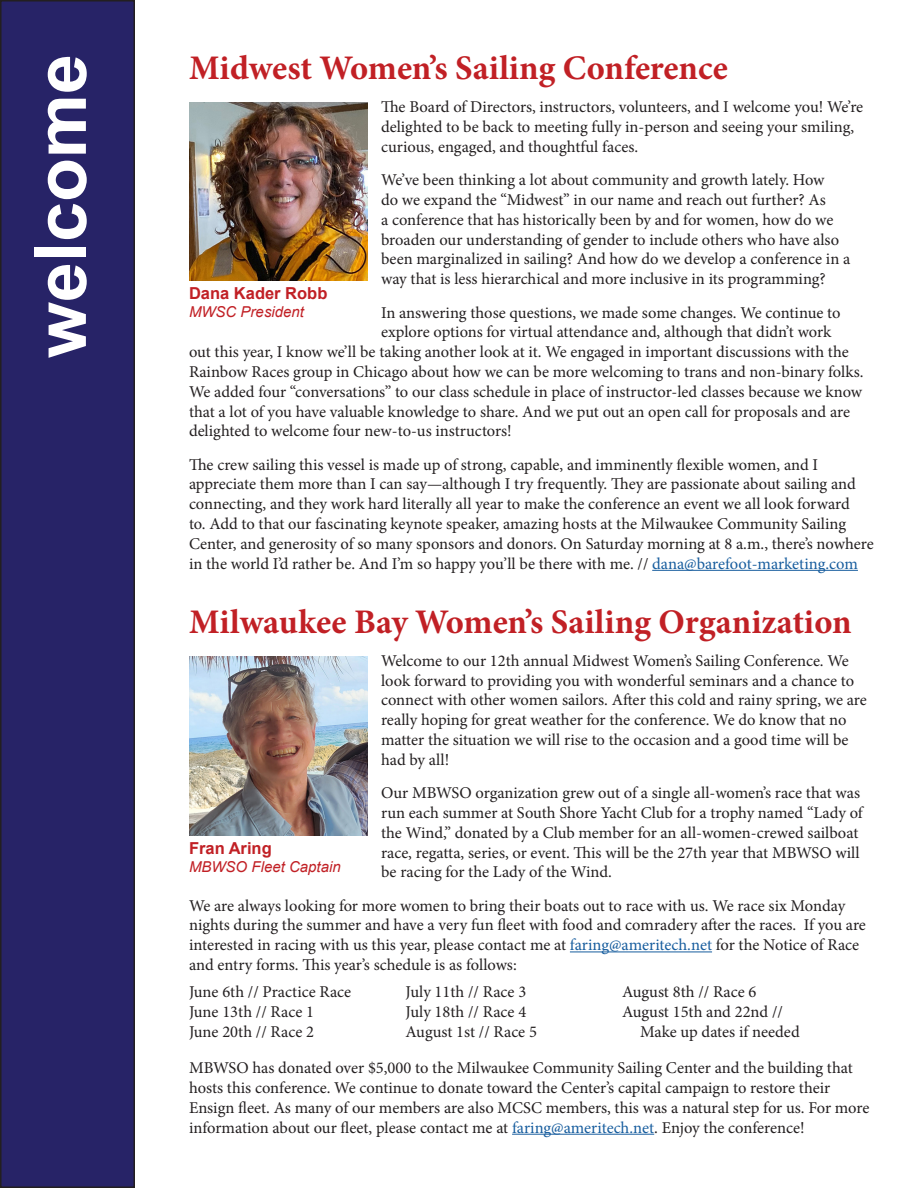
<style>
.page{position:relative;width:918px;height:1188px;background:#fff}
.page>*{position:absolute;margin:0;border:0;box-sizing:border-box;transform-origin:0 0}
.t1{font:700 72px "Arial";color:#fff}
.t2{font:700 34.5px "Minion Pro";color:#c12025}
.t3{font:16.5px/19.8px "Minion Pro";letter-spacing:-.005em;color:#231f20}
.t4{font:700 16.5px "Arial";color:#c12025}
.t5{font:italic 15px "Arial";color:#c12025}
.s1{color:#175d9e}
</style>
<div class="page">
<hr style="left:652px;top:570px;width:206px;height:1px;background:#175d9e">
<hr style="left:570px;top:952px;width:142px;height:1px;background:#175d9e">
<div style="left:1px;top:1px;width:133px;height:1186px;background:#272367"></div>
<div style="left:0;top:0;width:135px;height:1188px;border:2px solid #231f20"></div>
<img style="left:189px;top:102px;width:179px;height:179px">
<img style="left:189px;top:656px;width:179px;height:179px">
<hr style="left:512px;top:1134px;width:142px;height:1px;background:#175d9e">
<p class="t1" style="left:10px;top:358px;width:306px;rotate:-90deg">welcome</p>
<p class="t2" style="left:189px;top:44px;width:540px">Midwest Women’s Sailing Conference</p>
<p class="t3" style="left:381px;top:97px;width:484px">The Board of Directors, instructors, volunteers, and I welcome you! We’re delighted to be back to meeting fully in-person and seeing your smiling, curious, engaged, and thoughtful faces.</p>
<p class="t3" style="left:381px;top:170px;width:471px">We’ve been thinking a lot about community and growth lately. How<br>do we expand the “Midwest” in our name and reach out further? As<br>a conference that has historically been by and for women, how do we broaden our understanding of gender to include others who have also been marginalized in sailing? And how do we develop a conference in a way that is less hierarchical and more inclusive in its programming?</p>
<p class="t3" style="left:381px;top:302px;width:461px">In answering those questions, we made some changes. We continue to</p>
<p class="t3" style="left:381px;top:322px;width:452px">explore options for virtual attendance and, although that didn’t work</p>
<p class="t3" style="left:189px;top:342px;width:661px">out this year, I know we’ll be taking another look at it. We engaged in important discussions with the</p>
<p class="t3" style="left:189px;top:362px;width:676px">Rainbow Races group in Chicago about how we can be more welcoming to trans and non-binary folks.</p>
<p class="t3" style="left:189px;top:382px;width:675px">We added four “conversations” to our class schedule in place of instructor-led classes because we know</p>
<p class="t3" style="left:189px;top:401px;width:663px">that a lot of you have valuable knowledge to share. And we put out an open call for proposals and are</p>
<p class="t3" style="left:189px;top:421px;width:324px">delighted to welcome four new-to-us instructors!</p>
<p class="t3" style="left:189px;top:455px;width:686px">The crew sailing this vessel is made up of strong, capable, and imminently flexible women, and I appreciate them more than I can say—although I try frequently. They are passionate about sailing and connecting, and they work hard literally all year to make the conference an event we all look forward<br>to. Add to that our fascinating keynote speaker, amazing hosts at the Milwaukee Community Sailing Center, and generosity of so many sponsors and donors. On Saturday morning at 8 a.m., there’s nowhere in the world I’d rather be. And I’m so happy you’ll be there with me. // <span class="s1">dana@barefoot-marketing.com</span></p>
<p class="t2" style="left:189px;top:597px;width:664px">Milwaukee Bay Women’s Sailing Organization</p>
<p class="t3" style="left:381px;top:651px;width:487px">Welcome to our 12th annual Midwest Women’s Sailing Conference. We look forward to providing you with wonderful seminars and a chance to connect with other women sailors. After this cold and rainy spring, we are really hoping for great weather for the conference. We do know that no matter the situation we will rise to the occasion and a good time will be had by all!</p>
<p class="t3" style="left:381px;top:783px;width:483px">Our MBWSO organization grew out of a single all-women’s race that was run each summer at South Shore Yacht Club for a trophy named “Lady of the Wind,” donated by a Club member for an all-women-crewed sailboat race, regatta, series, or event. This will be the 27th year that MBWSO will be racing for the Lady of the Wind.</p>
<p class="t3" style="left:189px;top:896px;width:678px">We are always looking for more women to bring their boats out to race with us. We race six Monday nights during the summer and have a very fun fleet with food and comradery after the races. If you are interested in racing with us this year, please contact me at <span class="s1">faring@ameritech.net</span> for the Notice of Race and entry forms. This year’s schedule is as follows:</p>
<p class="t4" style="left:189px;top:282px;width:140px">Dana Kader Robb</p>
<p class="t5" style="left:189px;top:302px;width:117px">MWSC President</p>
<p class="t4" style="left:189px;top:836px;width:84px">Fran Aring</p>
<p class="t5" style="left:189px;top:857px;width:153px">MBWSO Fleet Captain</p>
<p class="t3" style="left:622px;top:982px;width:136px">August 8th // Race 6</p>
<p class="t3" style="left:622px;top:1002px;width:162px">August 15th and 22nd //</p>
<p class="t3" style="left:640px;top:1022px;width:161px">Make up dates if needed</p>
<p class="t3" style="left:189px;top:1058px;width:682px">MBWSO has donated over $5,000 to the Milwaukee Community Sailing Center and the building that hosts this conference. We continue to donate toward the Center’s capital campaign to restore their Ensign fleet. As many of our members are also MCSC members, this was a natural step for us. For more information about our fleet, please contact me at <span class="s1">faring@ameritech.net</span>. Enjoy the conference!</p>
<p class="t3" style="left:189px;top:982px;width:164px">June 6th // Practice Race</p>
<p class="t3" style="left:189px;top:1002px;width:127px">June 13th // Race 1</p>
<p class="t3" style="left:189px;top:1022px;width:127px">June 20th // Race 2</p>
<p class="t3" style="left:406px;top:982px;width:122px">July 11th // Race 3</p>
<p class="t3" style="left:406px;top:1002px;width:122px">July 18th // Race 4</p>
<p class="t3" style="left:406px;top:1022px;width:133px">August 1st // Race 5</p>
</div>
